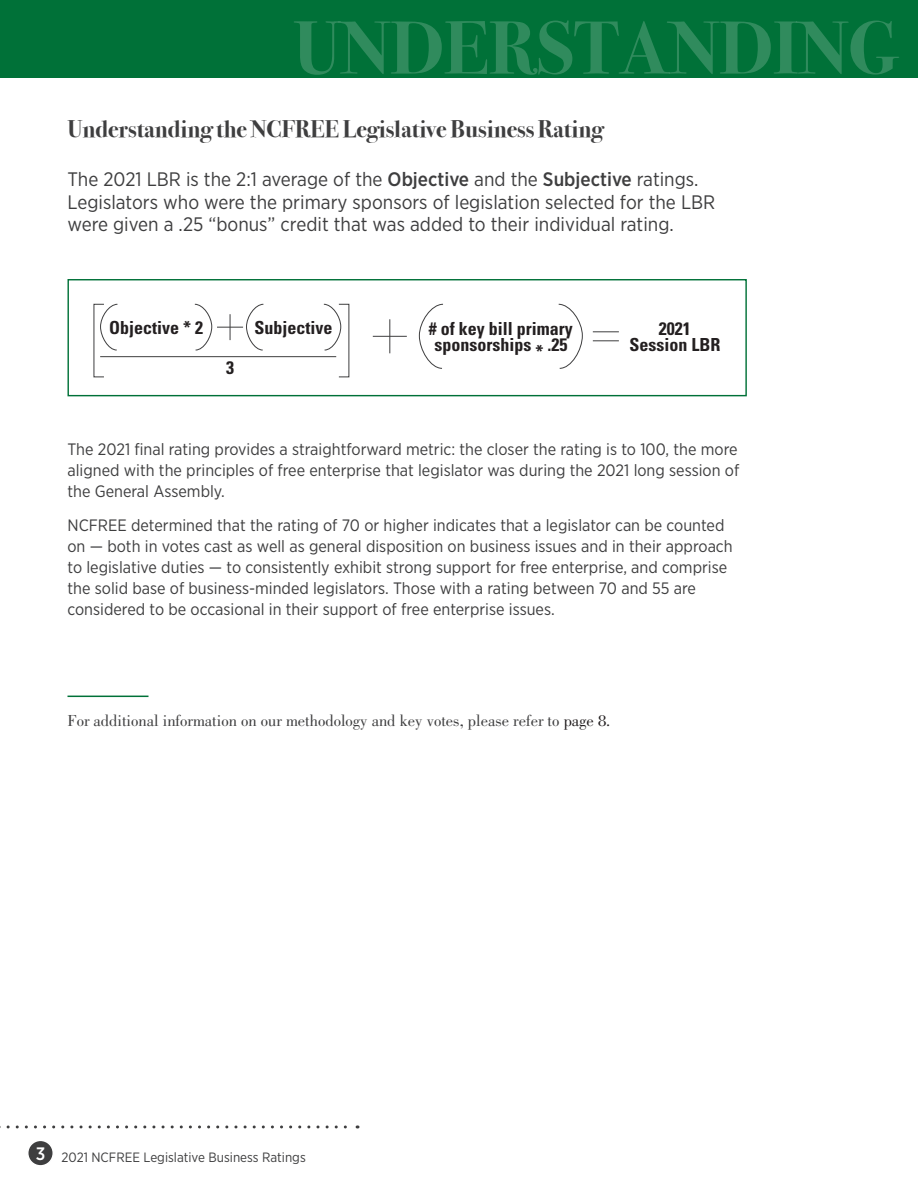
<style>
.page{position:relative;width:918px;height:1188px;background:#fff}
.page>*{position:absolute;margin:0;border:0;box-sizing:border-box;transform-origin:0 0}
.t1{font:700 24px "Bodoni Svty Two ITCTT";color:#3e3e3f}
.top_paragraph{font:19.5px/22.5px "Gotham Narrow";color:#3e3e3f}
.t2{font:700 condensed 18px/16.5px "Univers LT Std";color:#231f20;text-align:center}
.text{font:16.5px/21px "Gotham Narrow";color:#3e3e3f;text-align:justify}
.t3{font:16.5px "Bodoni";color:#3e3e3f}
.t4{font:13.5px "Gotham Narrow";color:#3e3e3f}
.s1{font-weight:500}
.s2{color:#231f20}
.s3{font-weight:500;font-size:18px;color:#fff}
</style>
<div class="page">
<div style="left:28px;top:1140px;width:25px;height:26px;background:#3e3e3f;border-radius:50%"></div>
<div style="left:27px;top:1140px;width:27px;height:27px;border:2px solid #fff;border-radius:50%"></div>
<svg style="left:0;top:1125px;width:358px;height:3px"></svg>
<div style="left:67px;top:279px;width:680px;height:117px;border:1px solid #007138"></div>
<hr style="left:389px;top:319px;width:1px;height:34px;background:#3e3e3f">
<hr style="left:373px;top:336px;width:34px;height:1px;background:#3e3e3f">
<svg style="left:593px;top:331px;width:26px;height:1px"></svg>
<svg style="left:593px;top:340px;width:26px;height:1px"></svg>
<svg style="left:100px;top:304px;width:18px;height:47px"></svg>
<svg style="left:323px;top:304px;width:19px;height:47px"></svg>
<svg style="left:194px;top:304px;width:70px;height:47px"></svg>
<hr style="left:100px;top:356px;width:236px;height:1px;background:#3e3e3f">
<svg style="left:558px;top:304px;width:25px;height:65px"></svg>
<svg style="left:419px;top:304px;width:24px;height:65px"></svg>
<hr style="left:68px;top:696px;width:80px;height:1px;background:#007138">
<div style="left:1px;top:0;width:917px;height:78px;background:#007138"></div>
<svg style="left:294px;top:20px;width:605px;height:55px"></svg>
<p class="t1" style="left:68px;top:109px;width:537px">Understanding the NCFREE Legislative Business Rating</p>
<p class="top_paragraph" style="left:68px;top:168px;width:649px">The 2021 LBR is the 2:1 average of the <span class="s1">Objective</span> and the <span class="s1">Subjective</span> ratings.<br>Legislators who were the primary sponsors of legislation selected for the LBR were given a .25 “bonus” credit that was added to their individual rating.</p>
<p class="t2" style="left:109px;top:319px;width:95px">Objective * 2</p>
<p class="t2" style="left:255px;top:319px;width:80px">Subjective</p>
<p class="t2" style="left:429px;top:320px;width:145px"># of key bill primary sponsorships * .25</p>
<p class="t2" style="left:226px;top:359px;width:9px">3</p>
<p class="t2" style="left:659px;top:320px;width:33px">2021</p>
<p class="t2" style="left:629px;top:336px;width:92px">Session LBR</p>
<p class="text" style="left:68px;top:438px;width:673px">The 2021 final rating provides a straightforward metric: the closer the rating is to 100, the more aligned with the principles of free enterprise that legislator was during the 2021 long session of the General Assembly.</p>
<p class="text" style="left:68px;top:515px;width:667px;text-align:left">NCFREE determined that the rating of 70 or higher indicates that a legislator can be counted on — both in votes cast as well as general disposition on business issues and in their approach to legislative duties — to consistently exhibit strong support for free enterprise, and comprise the solid base of business-minded legislators. Those with a rating between 70 and 55 are considered to be occasional in their support of free enterprise issues.</p>
<p class="t3" style="left:68px;top:711px;width:544px">For additional information on our methodology and key votes, please refer to <span class="s2">page 8.</span></p>
<p class="t4" style="left:36px;top:1149px;width:272px"><span class="s3">3</span> 2021 NCFREE Legislative Business Ratings</p>
</div>
